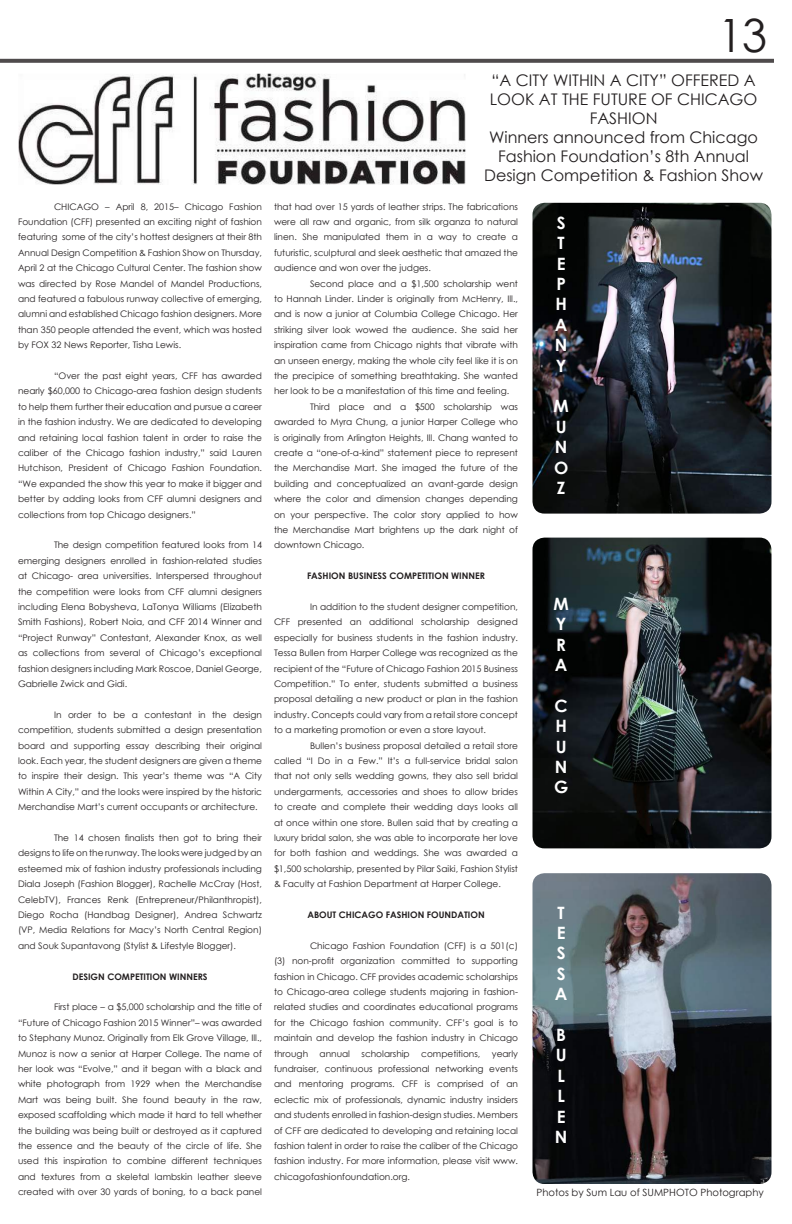
<style>
.page{position:relative;width:792px;height:1224px;background:#fff}
.page>*{position:absolute;margin:0;border:0;box-sizing:border-box;transform-origin:0 0}
.t1{font:45.9px "Century Gothic";color:#231f20}
.t2{font:700 17px/20.4px "Century Gothic";color:#fff}
.t3{font:16px/19px "Century Gothic";color:#231f20;text-align:center}
.t4{font:10px "Century Gothic";color:#231f20}
.t5{font:9px/15.4px "Century Gothic";color:#231f20;text-align:justify}
.t6{font:700 9px "Century Gothic";color:#231f20}
</style>
<div class="page">
<svg style="left:0;top:59px;width:774px;height:4px;background:#575455"></svg>
<img style="left:18px;top:74px;width:447px;height:110px">
<img style="left:532px;top:203px;width:240px;height:311px">
<img style="left:532px;top:538px;width:240px;height:310px">
<img style="left:532px;top:873px;width:240px;height:311px">
<p class="t5" style="left:18px;top:198px;width:246px;text-indent:36px">CHICAGO – April 8, 2015– Chicago Fashion Foundation (CFF) presented an exciting night of fashion featuring some of the city’s hottest designers at their 8th Annual Design Competition &amp; Fashion Show on Thursday, April 2 at the Chicago Cultural Center. The fashion show was directed by Rose Mandel of Mandel Productions, and featured a fabulous runway collective of emerging, alumni and established Chicago fashion designers. More than 350 people attended the event, which was hosted by FOX 32 News Reporter, Tisha Lewis.</p>
<p class="t5" style="left:18px;top:368px;width:246px;text-indent:36px">“Over the past eight years, CFF has awarded nearly $60,000 to Chicago-area fashion design students to help them further their education and pursue a career in the fashion industry. We are dedicated to developing and retaining local fashion talent in order to raise the caliber of the Chicago fashion industry,” said Lauren Hutchison, President of Chicago Fashion Foundation. “We expanded the show this year to make it bigger and better by adding looks from CFF alumni designers and collections from top Chicago designers.”</p>
<p class="t5" style="left:18px;top:537px;width:246px;text-indent:36px">The design competition featured looks from 14 emerging designers enrolled in fashion-related studies at Chicago- area universities. Interspersed throughout the competition were looks from CFF alumni designers including Elena Bobysheva, LaTonya Williams (Elizabeth Smith Fashions), Robert Noia, and CFF 2014 Winner and “Project Runway” Contestant, Alexander Knox, as well as collections from several of Chicago’s exceptional fashion designers including Mark Roscoe, Daniel George, Gabrielle Zwick and Gidi.</p>
<p class="t5" style="left:18px;top:707px;width:246px;text-indent:36px">In order to be a contestant in the design competition, students submitted a design presentation board and supporting essay describing their original look. Each year, the student designers are given a theme to inspire their design. This year’s theme was “A City Within A City,” and the looks were inspired by the historic Merchandise Mart’s current occupants or architecture.</p>
<p class="t5" style="left:18px;top:830px;width:246px;text-indent:36px">The 14 chosen finalists then got to bring their designs to life on the runway. The looks were judged by an esteemed mix of fashion industry professionals including Diala Joseph (Fashion Blogger), Rachelle McCray (Host, CelebTV), Frances Renk (Entrepreneur/Philanthropist), Diego Rocha (Handbag Designer), Andrea Schwartz (VP, Media Relations for Macy’s North Central Region) and Souk Supantavong (Stylist &amp; Lifestyle Blogger).</p>
<p class="t6" style="left:72px;top:969px;width:137px">DESIGN COMPETITION WINNERS</p>
<p class="t5" style="left:18px;top:999px;width:246px;text-indent:36px">First place – a $5,000 scholarship and the title of “Future of Chicago Fashion 2015 Winner”– was awarded to Stephany Munoz. Originally from Elk Grove Village, Ill., Munoz is now a senior at Harper College. The name of her look was “Evolve,” and it began with a black and white photograph from 1929 when the Merchandise Mart was being built. She found beauty in the raw, exposed scaffolding which made it hard to tell whether the building was being built or destroyed as it captured the essence and the beauty of the circle of life. She used this inspiration to combine different techniques and textures from a skeletal lambskin leather sleeve created with over 30 yards of boning, to a back panel</p>
<h1 class="t1" style="left:718px;top:3px;width:50px">13</h1>
<h3 class="t3" style="left:484px;top:70px;width:280px">“A CITY WITHIN A CITY” OFFERED A<br>LOOK AT THE FUTURE OF CHICAGO<br>FASHION<br>Winners announced from Chicago<br>Fashion Foundation’s 8th Annual<br>Design Competition &amp; Fashion Show</h3>
<p class="t5" style="left:274px;top:198px;width:245px">that had over 15 yards of leather strips. The fabrications</p>
<p class="t5" style="left:274px;top:214px;width:246px">were all raw and organic, from silk organza to natural</p>
<p class="t5" style="left:274px;top:229px;width:245px">linen. She manipulated them in a way to create a</p>
<p class="t5" style="left:274px;top:245px;width:246px">futuristic, sculptural and sleek aesthetic that amazed the</p>
<p class="t5" style="left:274px;top:260px;width:158px">audience and won over the judges.</p>
<p class="t5" style="left:310px;top:275px;width:209px">Second place and a $1,500 scholarship went</p>
<p class="t5" style="left:274px;top:291px;width:245px">to Hannah Linder. Linder is originally from McHenry, Ill.,</p>
<p class="t5" style="left:274px;top:306px;width:246px">and is now a junior at Columbia College Chicago. Her</p>
<p class="t5" style="left:274px;top:322px;width:246px">striking silver look wowed the audience. She said her</p>
<p class="t5" style="left:274px;top:337px;width:246px">inspiration came from Chicago nights that vibrate with</p>
<p class="t5" style="left:274px;top:352px;width:246px">an unseen energy, making the whole city feel like it is on</p>
<p class="t5" style="left:274px;top:368px;width:246px">the precipice of something breathtaking. She wanted</p>
<p class="t5" style="left:274px;top:383px;width:237px">her look to be a manifestation of this time and feeling.</p>
<p class="t5" style="left:310px;top:399px;width:210px">Third place and a $500 scholarship was</p>
<p class="t5" style="left:274px;top:414px;width:245px">awarded to Myra Chung, a junior Harper College who</p>
<p class="t5" style="left:274px;top:429px;width:246px">is originally from Arlington Heights, Ill. Chang wanted to</p>
<p class="t5" style="left:274px;top:445px;width:246px">create a “one-of-a-kind” statement piece to represent</p>
<p class="t5" style="left:274px;top:460px;width:246px">the Merchandise Mart. She imaged the future of the</p>
<p class="t5" style="left:274px;top:476px;width:246px">building and conceptualized an avant-garde design</p>
<p class="t5" style="left:274px;top:491px;width:246px">where the color and dimension changes depending</p>
<p class="t5" style="left:274px;top:506px;width:246px">on your perspective. The color story applied to how</p>
<p class="t5" style="left:274px;top:522px;width:246px">the Merchandise Mart brightens up the dark night of</p>
<p class="t5" style="left:274px;top:537px;width:92px">downtown Chicago.</p>
<p class="t6" style="left:307px;top:569px;width:180px">FASHION BUSINESS COMPETITION WINNER</p>
<p class="t5" style="left:310px;top:599px;width:210px">In addition to the student designer competition,</p>
<p class="t5" style="left:274px;top:614px;width:245px">CFF presented an additional scholarship designed</p>
<p class="t5" style="left:274px;top:630px;width:245px">especially for business students in the fashion industry.</p>
<p class="t5" style="left:274px;top:645px;width:246px">Tessa Bullen from Harper College was recognized as the</p>
<p class="t5" style="left:274px;top:660px;width:245px">recipient of the “Future of Chicago Fashion 2015 Business</p>
<p class="t5" style="left:274px;top:676px;width:245px">Competition.” To enter, students submitted a business</p>
<p class="t5" style="left:274px;top:691px;width:245px">proposal detailing a new product or plan in the fashion</p>
<p class="t5" style="left:274px;top:707px;width:246px">industry. Concepts could vary from a retail store concept</p>
<p class="t5" style="left:274px;top:722px;width:214px">to a marketing promotion or even a store layout.</p>
<p class="t5" style="left:310px;top:737px;width:210px">Bullen’s business proposal detailed a retail store</p>
<p class="t5" style="left:274px;top:753px;width:245px">called “I Do in a Few.” It’s a full-service bridal salon</p>
<p class="t5" style="left:274px;top:768px;width:246px">that not only sells wedding gowns, they also sell bridal</p>
<p class="t5" style="left:274px;top:784px;width:245px">undergarments, accessories and shoes to allow brides</p>
<p class="t5" style="left:274px;top:799px;width:245px">to create and complete their wedding days looks all</p>
<p class="t5" style="left:274px;top:814px;width:245px">at once within one store. Bullen said that by creating a</p>
<p class="t5" style="left:274px;top:830px;width:246px">luxury bridal salon, she was able to incorporate her love</p>
<p class="t5" style="left:274px;top:845px;width:245px">for both fashion and weddings. She was awarded a</p>
<p class="t5" style="left:274px;top:861px;width:246px">$1,500 scholarship, presented by Pilar Saiki, Fashion Stylist</p>
<p class="t5" style="left:274px;top:876px;width:229px">&amp; Faculty at Fashion Department at Harper College.</p>
<p class="t6" style="left:307px;top:908px;width:179px">ABOUT CHICAGO FASHION FOUNDATION</p>
<p class="t5" style="left:274px;top:938px;width:246px;text-indent:36px">Chicago Fashion Foundation (CFF) is a 501(c) (3) non-profit organization committed to supporting fashion in Chicago. CFF provides academic scholarships to Chicago-area college students majoring in fashion&shy;related studies and coordinates educational programs for the Chicago fashion community. CFF’s goal is to maintain and develop the fashion industry in Chicago through</p>
<p class="t5" style="left:320px;top:1045px;width:32px">annual</p>
<p class="t5" style="left:362px;top:1045px;width:50px">scholarship</p>
<p class="t5" style="left:421px;top:1045px;width:61px">competitions,</p>
<p class="t5" style="left:274px;top:1045px;width:246px;text-indent:218px">yearly fundraiser, continuous professional networking events and mentoring programs. CFF is comprised of an eclectic mix of professionals, dynamic industry insiders and students enrolled in fashion-design studies. Members of CFF are dedicated to developing and retaining local fashion talent in order to raise the caliber of the Chicago fashion industry. For more information, please visit www. chicagofashionfoundation.org.</p>
<h2 class="t2" style="left:555px;top:212px;width:14px">S<br>T<br>E<br>P<br>H<br>A<br>N<br>Y</h2>
<h2 class="t2" style="left:554px;top:395px;width:17px">M<br>U<br>N<br>O<br>Z</h2>
<h2 class="t2" style="left:554px;top:593px;width:17px">M<br>Y<br>R<br>A</h2>
<h2 class="t2" style="left:554px;top:695px;width:16px;text-align:justify">C H U N G</h2>
<h2 class="t2" style="left:555px;top:901px;width:14px">T<br>E<br>S<br>S<br>A</h2>
<h2 class="t2" style="left:555px;top:1024px;width:14px">B<br>U<br>L<br>L<br>E<br>N</h2>
<p class="t4" style="left:536px;top:1185px;width:229px">Photos by Sum Lau of SUMPHOTO Photography</p>
</div>
